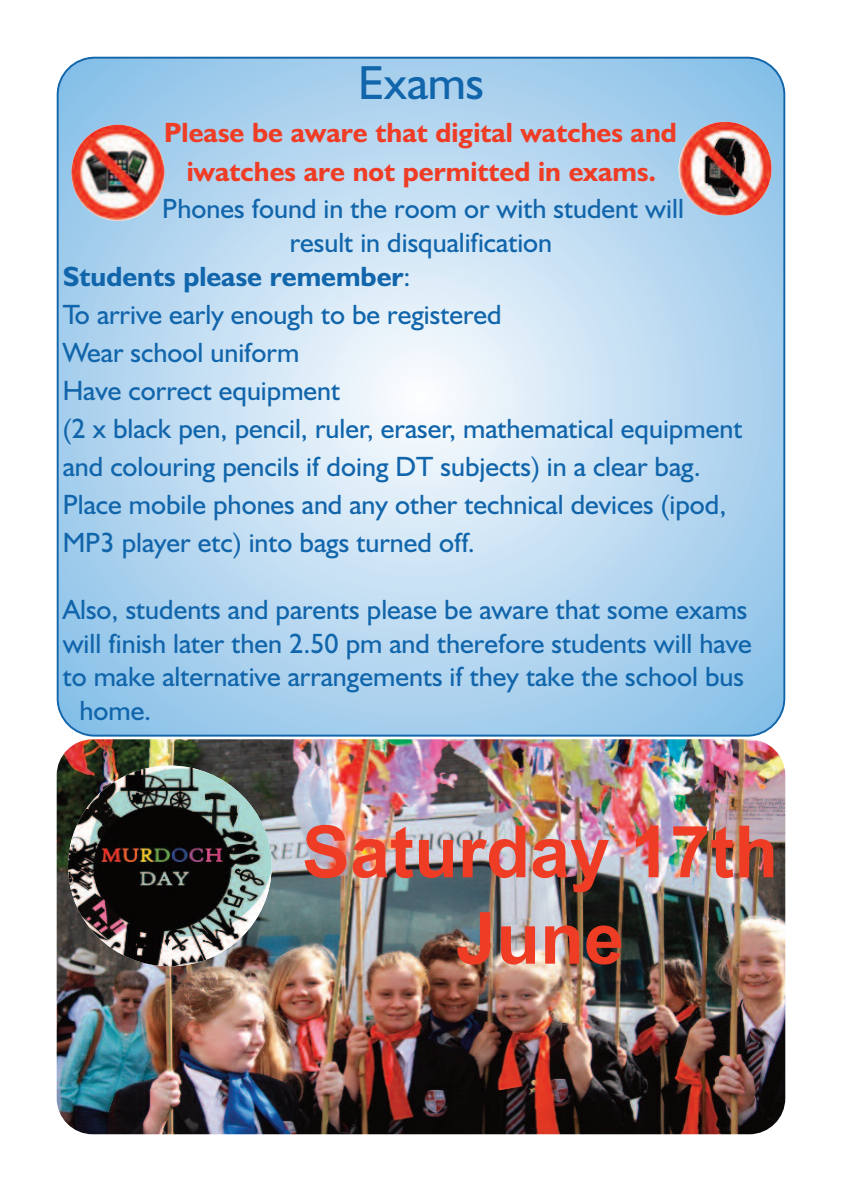
<style>
.page{position:relative;width:842px;height:1191px;background:#fff}
.page>*{position:absolute;margin:0;border:0;box-sizing:border-box;transform-origin:0 0}
.t1{font:700 72px/86.4px "Arial";color:#ef3c25;text-align:center}
.t2{font:48px "Humanist 521 BT";color:#1165ab}
.t3{font:28px/38px "Humanist 521 BT";color:#1165ab}
.t4{font:700 28px/39.6px "Humanist 521 BT";color:#ef3c25;text-align:center}
.t5{font:700 28px "Humanist 521 BT";color:#1165ab}
.s1{font-weight:400}
</style>
<div class="page">
<img style="left:57px;top:739px;width:728px;height:395px;border-radius:36px">
<svg style="left:57px;top:57px;width:728px;height:679px;background:#b8d8f0"></svg>
<img style="left:679px;top:122px;width:93px;height:93px;border-radius:50%">
<img style="left:72px;top:125px;width:93px;height:96px;border-radius:50%">
<img style="left:68px;top:765px;width:204px;height:201px;border-radius:50%">
<h2 class="t2" style="left:358px;top:55px;width:127px">Exams</h2>
<p class="t4" style="left:164px;top:112px;width:514px">Please be aware that digital watches and iwatches are not permitted in exams.</p>
<p class="t3" style="left:162px;top:190px;width:523px">Phones found in the room or with student will</p>
<p class="t3" style="left:290px;top:223px;width:264px">result in disqualification</p>
<p class="t5" style="left:63px;top:260px;width:349px">Students please remember<span class="s1">:</span></p>
<p class="t3" style="left:63px;top:295px;width:681px">To arrive early enough to be registered<br>Wear school uniform<br>Have correct equipment<br>(2 x black pen, pencil, ruler, eraser, mathematical equipment and colouring pencils if doing DT subjects) in a clear bag.<br>Place mobile phones and any other technical devices (ipod, MP3 player etc) into bags turned off.</p>
<p class="t3" style="left:63px;top:590px;width:686px">Also, students and parents please be aware that some exams</p>
<p class="t3" style="left:63px;top:624px;width:691px">will finish later then 2.50 pm and therefore students will have</p>
<p class="t3" style="left:63px;top:657px;width:683px">to make alternative arrangements if they take the school bus</p>
<p class="t3" style="left:79px;top:691px;width:73px">home.</p>
<h1 class="t1" style="left:302px;top:809px;width:478px">Saturday 17th<br>June</h1>
</div>
